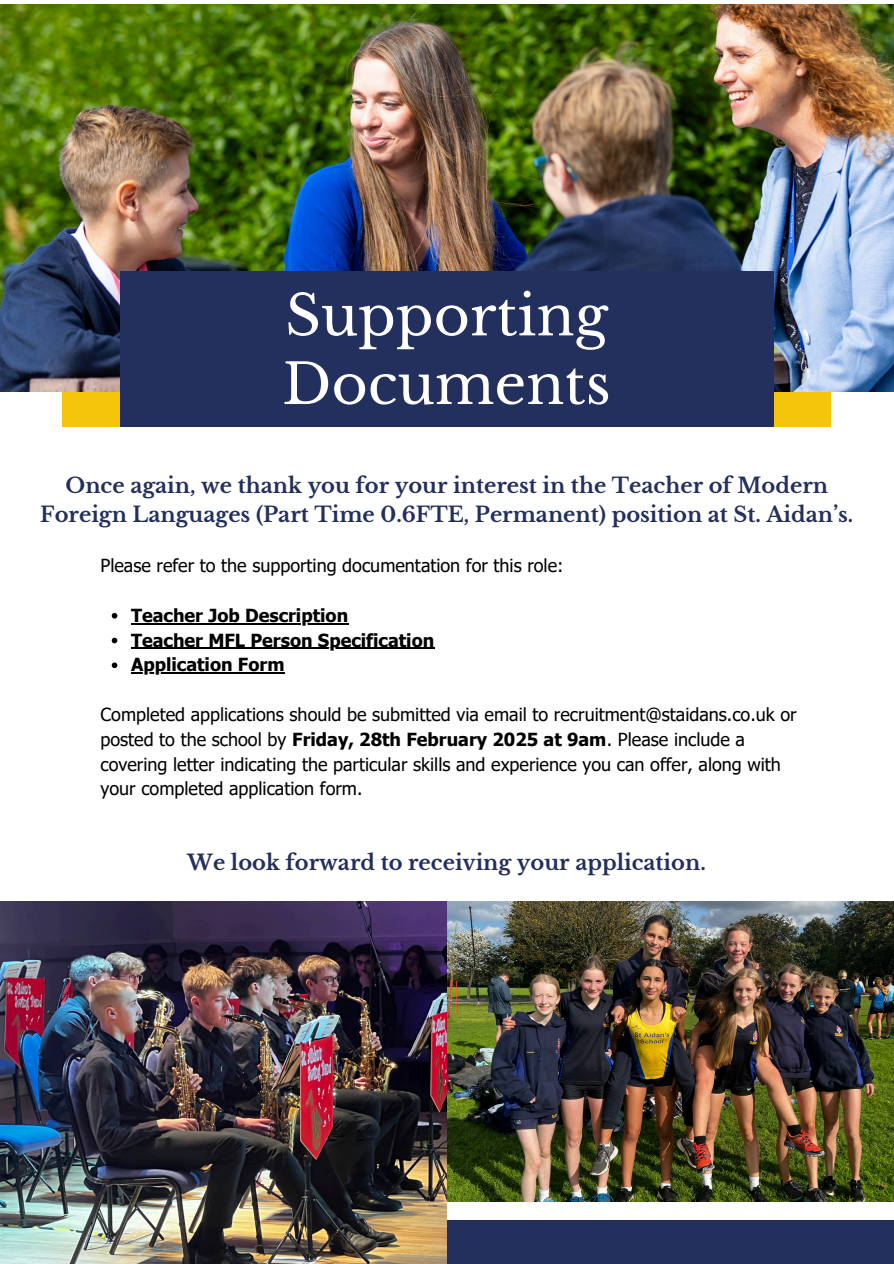
<style>
.page{position:relative;width:894px;height:1264px;background:#fff}
.page>*{position:absolute;margin:0;border:0;box-sizing:border-box;transform-origin:0 0}
.t1{font:55.5px/68.7px "Libre Baskerville";color:#fff}
.t2{font:700 21px/29.2px "Libre Baskerville";color:#232f5c;text-align:center}
.t3{font:18px/24.8px "Tahoma";color:#000}
.t4{font:700 18px "Tahoma";color:#000}
.s1{font-weight:700}
</style>
<div class="page">
<div style="left:62px;top:384px;width:768px;height:42px;background:#f5c50c"></div>
<img style="left:0;top:4px;width:893px;height:387px">
<img style="left:447px;top:901px;width:446px;height:300px">
<div style="left:312px;top:1220px;width:581px;height:43px;background:#232f5c"></div>
<img style="left:0;top:901px;width:447px;height:362px">
<svg style="left:112px;top:613px;width:5px;height:5px"></svg>
<hr style="left:131px;top:623px;width:217px;height:1px;background:#000">
<svg style="left:112px;top:637px;width:5px;height:6px"></svg>
<hr style="left:131px;top:648px;width:303px;height:1px;background:#000">
<svg style="left:112px;top:662px;width:5px;height:6px"></svg>
<hr style="left:131px;top:672px;width:153px;height:1px;background:#000">
<div style="left:120px;top:271px;width:653px;height:155px;background:#232f5c"></div>
<p class="t1" style="left:282px;top:281px;width:330px">Supporting<br>Documents</p>
<h1 class="t2" style="left:40px;top:471px;width:814px">Once again, we thank you for your interest in the Teacher of Modern<br>Foreign Languages (Part Time 0.6FTE, Permanent) position at St. Aidan’s.</h1>
<h2 class="t3" style="left:100px;top:553px;width:464px">Please refer to the supporting documentation for this role:</h2>
<p class="t4" style="left:131px;top:604px;width:218px">Teacher Job Description</p>
<p class="t4" style="left:131px;top:628px;width:305px">Teacher MFL Person Specification</p>
<p class="t4" style="left:131px;top:653px;width:155px">Application Form</p>
<p class="t3" style="left:100px;top:701px;width:697px">Completed applications should be submitted via email to recruitment@staidans.co.uk or posted to the school by <span class="s1">Friday, 28th February 2025 at 9am</span>. Please include a covering letter indicating the particular skills and experience you can offer, along with your completed application form.</p>
<p class="t2" style="left:187px;top:848px;width:520px">We look forward to receiving your application.</p>
</div>
